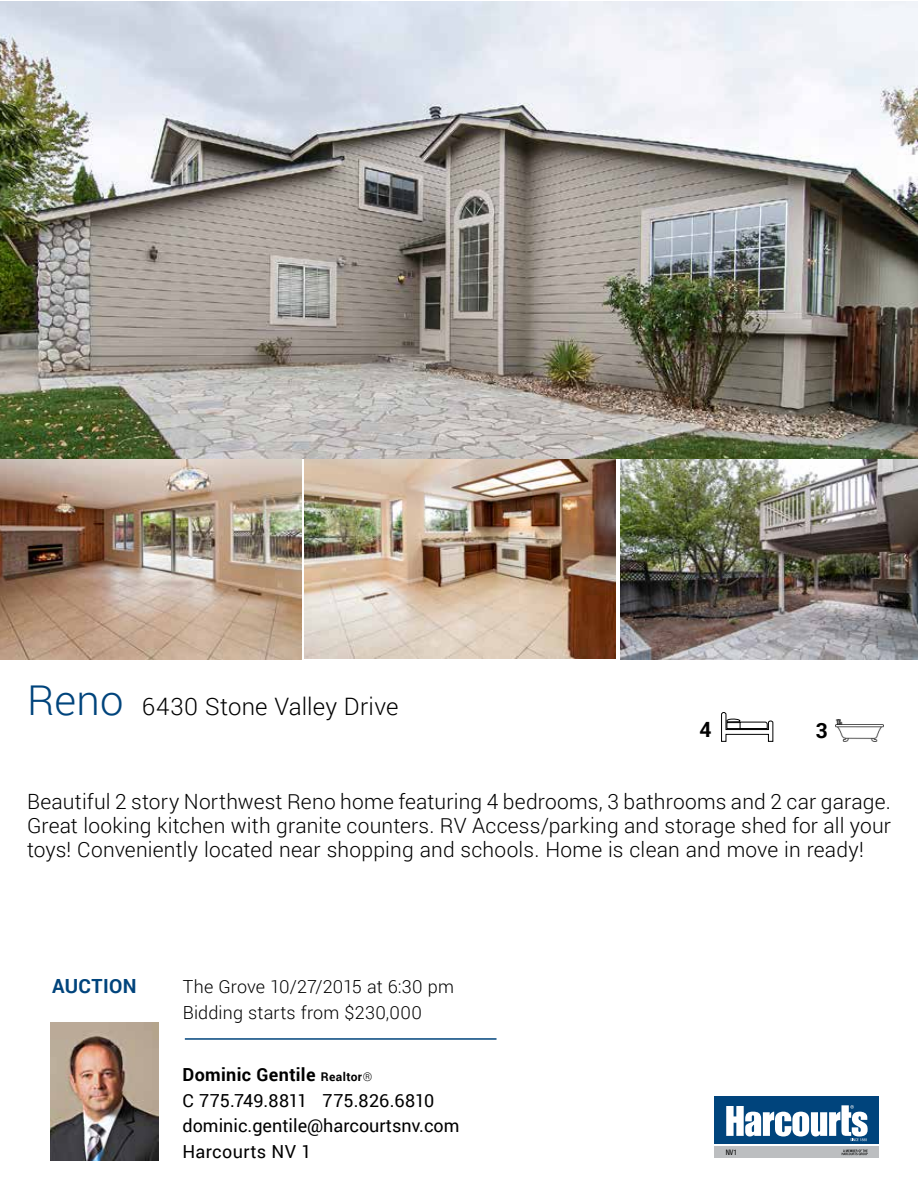
<style>
.page{position:relative;width:918px;height:1188px;background:#fff}
.page>*{position:absolute;margin:0;border:0;box-sizing:border-box;transform-origin:0 0}
.t1{font:300 24px "Roboto";letter-spacing:.01em;color:#000}
.t2{font:300 21px/24px "Roboto";letter-spacing:.01em;color:#000;text-align:justify}
.t3{font:700 21px "Roboto";color:#000}
.t4{font:700 19.5px "Roboto";letter-spacing:.02em;color:#00447c}
.t5{font:18px/25.5px "Roboto";color:#000}
.t6{font:300 18px/25.5px "Roboto";letter-spacing:.01em;color:#000}
.t7{font:condensed 7.65px "Harcourts Helv Neue Regular Cond";color:#000}
.s1{font-size:42px;color:#00447c}
.s2{font-weight:700}
.s3{font-weight:700;font-size:12px}
.s4{font-weight:300;font-size:12px}
</style>
<div class="page">
<hr style="left:185px;top:1038px;width:312px;height:2px;background:#00447c">
<svg style="left:721px;top:712px;width:52px;height:30px"></svg>
<img style="left:836px;top:720px;width:48px;height:21px">
<img style="left:0;top:2px;width:918px;height:457px">
<img style="left:0;top:459px;width:302px;height:201px">
<img style="left:621px;top:459px;width:297px;height:201px">
<img style="left:305px;top:459px;width:310px;height:200px">
<div style="left:714px;top:1096px;width:165px;height:48px;background:#00447c"></div>
<div style="left:714px;top:1147px;width:165px;height:11px;background:#bcbec0"></div>
<svg style="left:726px;top:1105px;width:142px;height:36px"></svg>
<svg style="left:842px;top:1150px;width:26px;height:5px"></svg>
<img style="left:50px;top:1022px;width:108px;height:139px">
<p class="t1" style="left:27px;top:689px;width:373px"><span class="s1">Reno</span> 6430 Stone Valley Drive</p>
<p class="t3" style="left:700px;top:715px;width:14px">4</p>
<p class="t3" style="left:816px;top:716px;width:14px">3</p>
<p class="t2" style="left:27px;top:789px;width:866px">Beautiful 2 story Northwest Reno home featuring 4 bedrooms, 3 bathrooms and 2 car garage.<br>Great looking kitchen with granite counters. RV Access/parking and storage shed for all your toys! Conveniently located near shopping and schools. Home is clean and move in ready!</p>
<p class="t4" style="left:52px;top:973px;width:86px">AUCTION</p>
<p class="t6" style="left:183px;top:974px;width:273px">The Grove 10/27/2015 at 6:30 pm<br>Bidding starts from $230,000</p>
<p class="t5" style="left:183px;top:1061px;width:279px"><span class="s2">Dominic Gentile</span> <span class="s3">Realtor</span><span class="s4">®<br></span>C 775.749.8811 775.826.6810 dominic.gentile@harcourtsnv.com<br>Harcourts NV 1</p>
<p class="t7" style="left:726px;top:1148px;width:13px">NV1</p>
</div>
